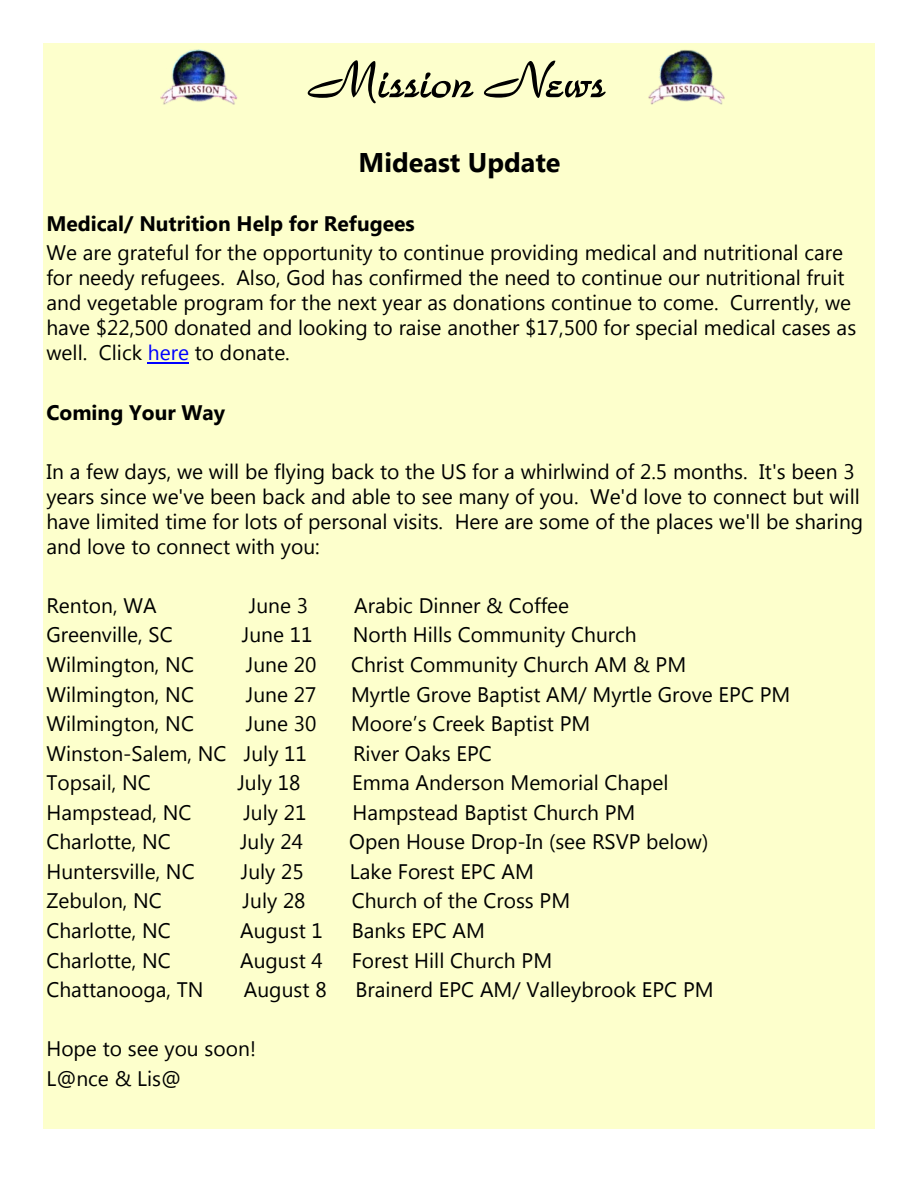
<style>
.page{position:relative;width:918px;height:1188px;background:#fff}
.page>*{position:absolute;margin:0;border:0;box-sizing:border-box;transform-origin:0 0}
.t1{font:700 27px "Segoe UI";color:#000}
.t2{font:21px/25px "Segoe UI";color:#000}
.t3{font:700 21px "Segoe UI";color:#000}
.s1{color:#00f}
</style>
<div class="page">
<div style="left:43px;top:43px;width:832px;height:1086px;background:#fdffcc"></div>
<hr style="left:148px;top:362px;width:41px;height:1px;background:#00f">
<img style="left:160px;top:49px;width:565px;height:56px">
<p class="t1" style="left:359px;top:152px;width:203px">Mideast Update</p>
<p class="t3" style="left:46px;top:215px;width:370px">Medical/ Nutrition Help for Refugees</p>
<p class="t2" style="left:46px;top:242px;width:811px">We are grateful for the opportunity to continue providing medical and nutritional care for needy refugees. Also, God has confirmed the need to continue our nutritional fruit and vegetable program for the next year as donations continue to come. Currently, we have $22,500 donated and looking to raise another $17,500 for special medical cases as well. Click <span class="s1">here</span> to donate.</p>
<p class="t3" style="left:46px;top:404px;width:180px">Coming Your Way</p>
<p class="t2" style="left:46px;top:461px;width:818px">In a few days, we will be flying back to the US for a whirlwind of 2.5 months. It's been 3 years since we've been back and able to see many of you. We'd love to connect but will have limited time for lots of personal visits. Here are some of the places we'll be sharing and love to connect with you:</p>
<p class="t2" style="left:46px;top:595px;width:112px">Renton, WA</p>
<p class="t2" style="left:249px;top:595px;width:61px">June 3</p>
<p class="t2" style="left:354px;top:595px;width:216px">Arabic Dinner &amp; Coffee</p>
<p class="t2" style="left:46px;top:624px;width:128px">Greenville, SC</p>
<p class="t2" style="left:242px;top:624px;width:72px">June 11</p>
<p class="t2" style="left:353px;top:624px;width:285px">North Hills Community Church</p>
<p class="t2" style="left:46px;top:654px;width:149px">Wilmington, NC</p>
<p class="t2" style="left:246px;top:654px;width:72px">June 20</p>
<p class="t2" style="left:351px;top:654px;width:337px">Christ Community Church AM &amp; PM</p>
<p class="t2" style="left:46px;top:684px;width:149px">Wilmington, NC</p>
<p class="t2" style="left:246px;top:684px;width:72px">June 27</p>
<p class="t2" style="left:351px;top:684px;width:441px">Myrtle Grove Baptist AM/ Myrtle Grove EPC PM</p>
<p class="t2" style="left:46px;top:713px;width:149px">Wilmington, NC</p>
<p class="t2" style="left:246px;top:713px;width:72px">June 30</p>
<p class="t2" style="left:351px;top:713px;width:241px">Moore’s Creek Baptist PM</p>
<p class="t2" style="left:46px;top:743px;width:262px">Winston-Salem, NC July 11</p>
<p class="t2" style="left:353px;top:743px;width:140px">River Oaks EPC</p>
<p class="t2" style="left:46px;top:772px;width:106px">Topsail, NC</p>
<p class="t2" style="left:237px;top:772px;width:65px">July 18</p>
<p class="t2" style="left:352px;top:772px;width:318px">Emma Anderson Memorial Chapel</p>
<p class="t2" style="left:46px;top:802px;width:147px">Hampstead, NC</p>
<p class="t2" style="left:243px;top:802px;width:65px">July 21</p>
<p class="t2" style="left:353px;top:802px;width:284px">Hampstead Baptist Church PM</p>
<p class="t2" style="left:46px;top:831px;width:126px">Charlotte, NC</p>
<p class="t2" style="left:240px;top:831px;width:65px">July 24</p>
<p class="t2" style="left:349px;top:831px;width:361px">Open House Drop-In (see RSVP below)</p>
<p class="t2" style="left:46px;top:861px;width:150px">Huntersville, NC</p>
<p class="t2" style="left:241px;top:861px;width:65px">July 25</p>
<p class="t2" style="left:350px;top:861px;width:185px">Lake Forest EPC AM</p>
<p class="t2" style="left:46px;top:890px;width:117px">Zebulon, NC</p>
<p class="t2" style="left:243px;top:890px;width:65px">July 28</p>
<p class="t2" style="left:352px;top:890px;width:220px">Church of the Cross PM</p>
<p class="t2" style="left:46px;top:920px;width:126px">Charlotte, NC</p>
<p class="t2" style="left:240px;top:920px;width:84px">August 1</p>
<p class="t2" style="left:352px;top:920px;width:135px">Banks EPC AM</p>
<p class="t2" style="left:46px;top:950px;width:126px">Charlotte, NC</p>
<p class="t2" style="left:240px;top:950px;width:84px">August 4</p>
<p class="t2" style="left:352px;top:950px;width:202px">Forest Hill Church PM</p>
<p class="t2" style="left:46px;top:979px;width:159px">Chattanooga, TN</p>
<p class="t2" style="left:244px;top:979px;width:84px">August 8</p>
<p class="t2" style="left:355px;top:979px;width:360px">Brainerd EPC AM/ Valleybrook EPC PM</p>
<p class="t2" style="left:46px;top:1036px;width:211px;line-height:29.5px">Hope to see you soon!<br>L@nce &amp; Lis@</p>
</div>
